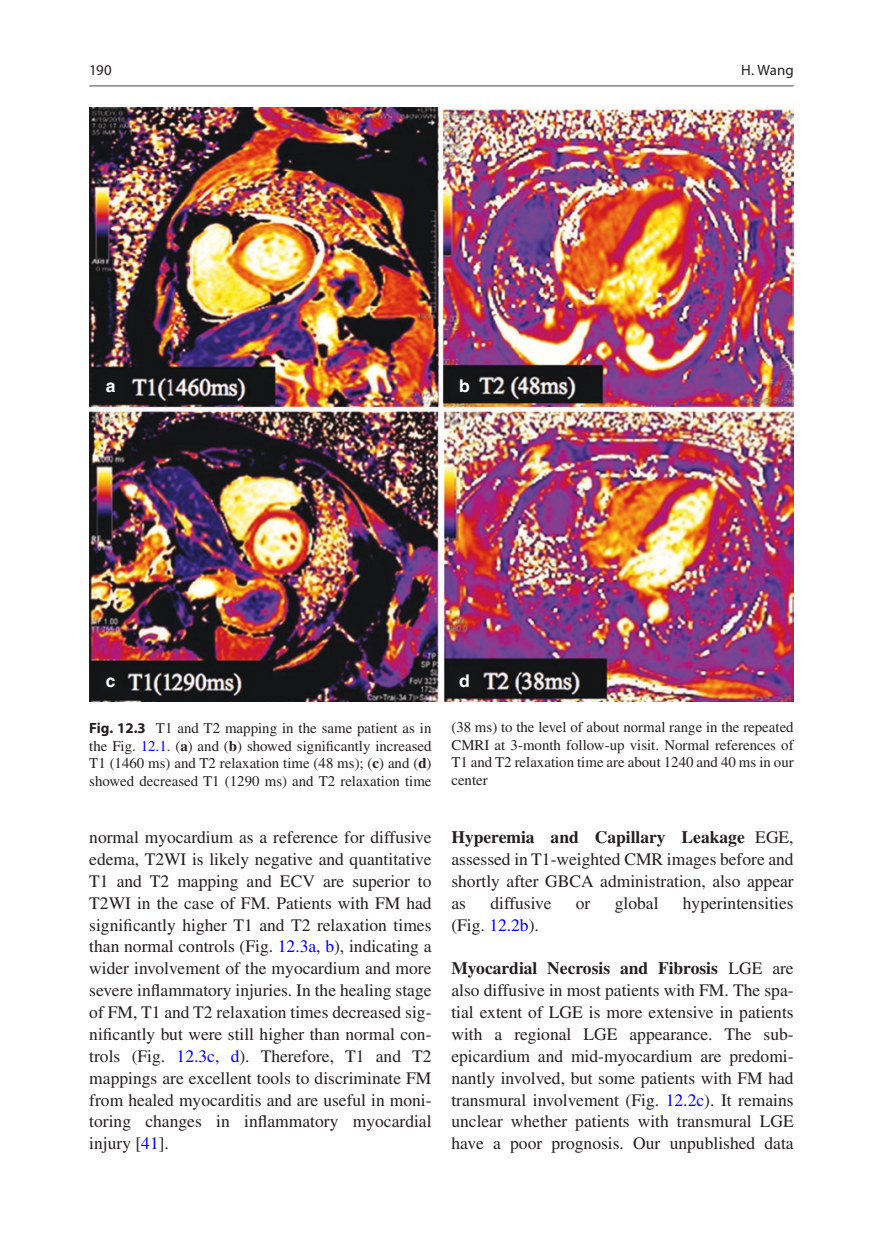
<style>
.page{position:relative;width:883px;height:1260px;background:#fff}
.page>*{position:absolute;margin:0;border:0;box-sizing:border-box;transform-origin:0 0}
.R-I_1{font:17.5px/21.9px "Times LT Std";color:#231f20;text-align:justify}
.t1{font:17.5px "Helvetica Bold 2";color:#fff}
.t2{font:14.88px/17.5px "Times LT Std";color:#231f20;text-align:justify}
.t3{font:14.88px "Myriad Pro";letter-spacing:.005em;color:#231f20}
.s1{font-family:"Myriad Pro";font-weight:700}
.s2{color:#0000fa}
.s3{font-weight:700}
</style>
<div class="page">
<img style="left:90px;top:107px;width:703px;height:595px">
<hr style="left:89px;top:85px;width:705px;height:2px;background:#939598">
<p class="t3" style="left:89px;top:61px;width:24px">190</p>
<p class="t1" style="left:106px;top:375px;width:11px">a</p>
<p class="t1" style="left:459px;top:375px;width:12px">b</p>
<p class="t3" style="left:741px;top:61px;width:54px">H. Wang</p>
<p class="t1" style="left:106px;top:670px;width:11px">c</p>
<p class="t1" style="left:459px;top:670px;width:12px">d</p>
<p class="t2" style="left:89px;top:719px;width:344px"><span class="s1">Fig. 12.3</span> T1 and T2 mapping in the same patient as in the Fig. <span class="s2">12.1</span>. (<span class="s3">a</span>) and (<span class="s3">b</span>) showed significantly increased T1 (1460 ms) and T2 relaxation time (48 ms); (<span class="s3">c</span>) and (<span class="s3">d</span>) showed decreased T1 (1290 ms) and T2 relaxation time</p>
<p class="t2" style="left:451px;top:718px;width:344px">(38 ms) to the level of about normal range in the repeated CMRI at 3-month follow-up visit. Normal references of T1 and T2 relaxation time are about 1240 and 40 ms in our center</p>
<p class="R-I_1" style="left:89px;top:826px;width:344px">normal myocardium as a reference for diffusive edema, T2WI is likely negative and quantitative T1 and T2 mapping and ECV are superior to T2WI in the case of FM. Patients with FM had significantly higher T1 and T2 relaxation times than normal controls (Fig. <span class="s2">12.3a, b</span>), indicating a wider involvement of the myocardium and more severe inflammatory injuries. In the healing stage of FM, T1 and T2 relaxation times decreased sig&shy;nificantly but were still higher than normal con&shy;trols (Fig. <span class="s2">12.3c, d</span>). Therefore, T1 and T2 mappings are excellent tools to discriminate FM from healed myocarditis and are useful in moni&shy;toring changes in inflammatory myocardial injury [<span class="s2">41</span>].</p>
<p class="R-I_1" style="left:451px;top:826px;width:344px"><span class="s3">Hyperemia and Capillary Leakage</span> EGE, assessed in T1-weighted CMR images before and shortly after GBCA administration, also appear as</p>
<p class="R-I_1" style="left:490px;top:892px;width:63px">diffusive</p>
<p class="R-I_1" style="left:576px;top:892px;width:16px">or</p>
<p class="R-I_1" style="left:615px;top:892px;width:45px">global</p>
<p class="R-I_1" style="left:683px;top:892px;width:112px">hyperintensities</p>
<p class="R-I_1" style="left:451px;top:914px;width:89px">(Fig. <span class="s2">12.2b</span>).</p>
<p class="R-I_1" style="left:451px;top:957px;width:344px"><span class="s3">Myocardial Necrosis and Fibrosis</span> LGE are also diffusive in most patients with FM. The spa&shy;tial extent of LGE is more extensive in patients with a regional LGE appearance. The sub&shy;epicardium and mid-myocardium are predomi&shy;nantly involved, but some patients with FM had transmural involvement (Fig. <span class="s2">12.2c</span>). It remains unclear whether patients with transmural LGE have a poor prognosis. Our unpublished data</p>
</div>
